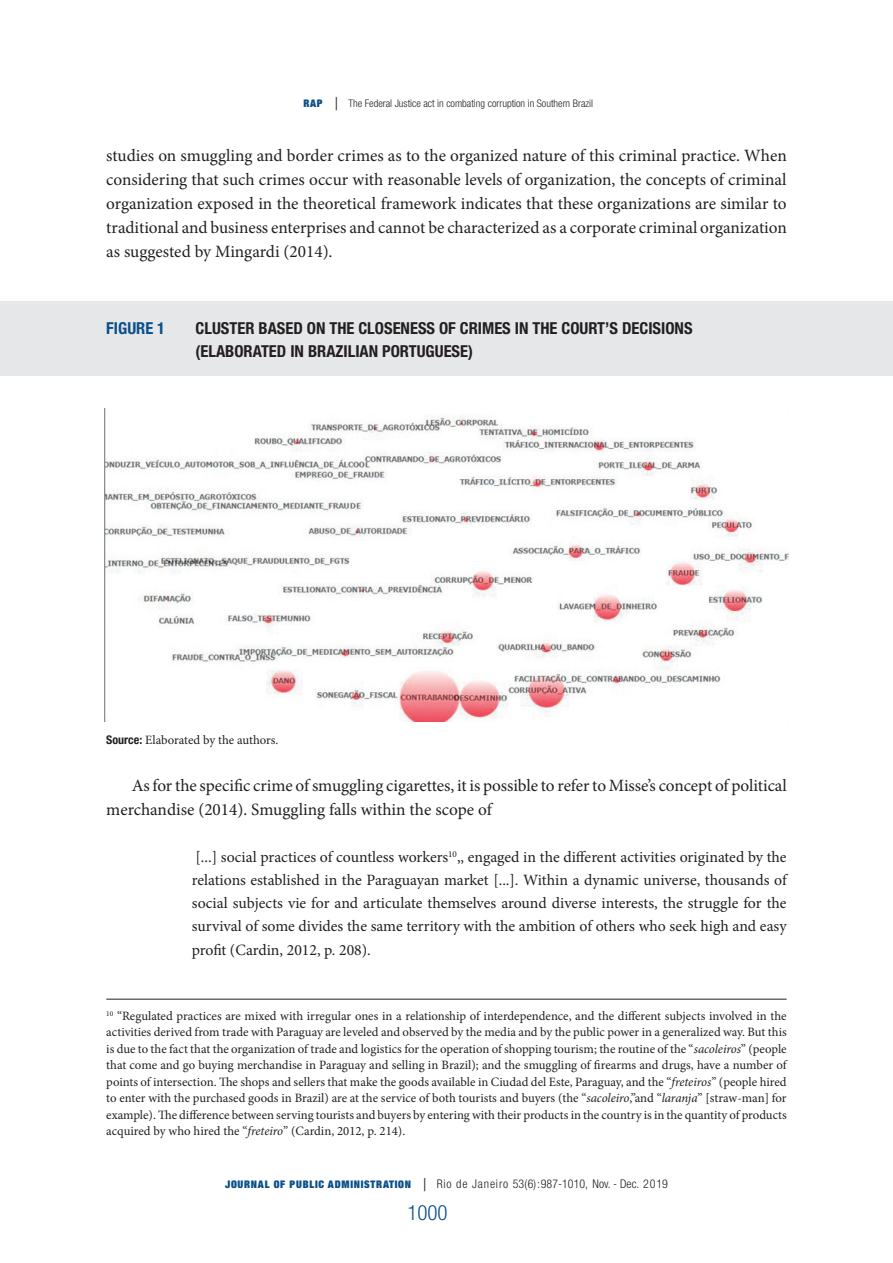
<style>
.page{position:relative;width:893px;height:1263px;background:#fff}
.page>*{position:absolute;margin:0;border:0;box-sizing:border-box;transform-origin:0 0}
.t1{font:300 condensed 21px "Helvetica Neue LT Std";color:#0c4f89}
.t2{font:17.25px/23.9px "Minion Pro";letter-spacing:-.005em;color:#231f20;text-align:justify}
.t3{font:700 condensed 16.5px/23.1px "Helvetica Neue LT Std";color:#231f20}
.t4{font:700 condensed 16.5px "Helvetica Neue LT Std";color:#0c4f89}
.t5{font:15.75px/23.1px "Minion Pro";color:#231f20;text-align:justify}
.t6{font:12.75px/16.5px "Minion Pro";color:#231f20;text-align:justify}
.t7{font:300 condensed 12px "Helvetica Neue LT Std";letter-spacing:.035em;color:#231f20}
.t8{font:300 condensed 10.5px "Helvetica Neue LT Std";color:#231f20}
.s1{font-family:"Helvetica Neue";font-weight:900;font-stretch:expanded;color:#0c4f89}
.s2{font-size:18px}
.s3{font-family:"Helvetica Neue LT Std";font-weight:700;font-stretch:condensed;font-size:12px}
.s4{font-style:italic}
.s5{font-family:"Helvetica Neue";font-weight:900;font-stretch:expanded;font-size:10.5px;color:#0c4f89}
</style>
<div class="page">
<div style="left:0;top:302px;width:893px;height:74px;background:#e6e7e9"></div>
<img style="left:105px;top:409px;width:683px;height:312px">
<hr style="left:106px;top:999px;width:681px;height:1px;background:#231f20">
<p class="t8" style="left:303px;top:98px;width:291px"><span class="s1">RAP</span> <span class="s2">|</span> The Federal Justice act in combating corruption in Southern Brazil</p>
<p class="t2" style="left:106px;top:144px;width:682px">studies on smuggling and border crimes as to the organized nature of this criminal practice. When considering that such crimes occur with reasonable levels of organization, the concepts of criminal organization exposed in the theoretical framework indicates that these organizations are similar to traditional and business enterprises and cannot be characterized as a corporate criminal organization as suggested by Mingardi (2014).</p>
<p class="t4" style="left:106px;top:318px;width:60px">FIGURE 1</p>
<p class="t3" style="left:196px;top:316px;width:498px">CLUSTER BASED ON THE CLOSENESS OF CRIMES IN THE COURT’S DECISIONS (ELABORATED IN BRAZILIAN PORTUGUESE)</p>
<p class="t6" style="left:106px;top:731px;width:174px"><span class="s3">Source:</span> Elaborated by the authors.</p>
<h2 class="t2" style="left:106px;top:774px;width:682px;text-indent:26px">As for the specific crime of smuggling cigarettes, it is possible to refer to Misse’s concept of political merchandise (2014). Smuggling falls within the scope of</h2>
<p class="t5" style="left:192px;top:846px;width:596px">[...] social practices of countless workers<sup>10</sup>,, engaged in the different activities originated by the relations established in the Paraguayan market [...]. Within a dynamic universe, thousands of social subjects vie for and articulate themselves around diverse interests, the struggle for the survival of some divides the same territory with the ambition of others who seek high and easy profit (Cardin, 2012, p. 208).</p>
<p class="t6" style="left:106px;top:1008px;width:682px"><sup>10</sup> “Regulated practices are mixed with irregular ones in a relationship of interdependence, and the different subjects involved in the activities derived from trade with Paraguay are leveled and observed by the media and by the public power in a generalized way. But this is due to the fact that the organization of trade and logistics for the operation of shopping tourism; the routine of the “<span class="s4">sacoleiros</span>” (people that come and go buying merchandise in Paraguay and selling in Brazil); and the smuggling of firearms and drugs, have a number of points of intersection. The shops and sellers that make the goods available in Ciudad del Este, Paraguay, and the “<span class="s4">freteiros</span>” (people hired to enter with the purchased goods in Brazil) are at the service of both tourists and buyers (the “<span class="s4">sacoleiro</span>,”and “<span class="s4">laranja</span>” [straw-man] for example). The difference between serving tourists and buyers by entering with their products in the country is in the quantity of products acquired by who hired the “<span class="s4">freteiro</span>” (Cardin, 2012, p. 214).</p>
<p class="t7" style="left:225px;top:1176px;width:444px"><span class="s5">JOURNAL OF PUBLIC ADMINISTRATION</span> <span class="s2">|</span> Rio de Janeiro 53(6):987-1010, Nov. - Dec. 2019</p>
<h1 class="t1" style="left:407px;top:1200px;width:42px">1000</h1>
</div>
